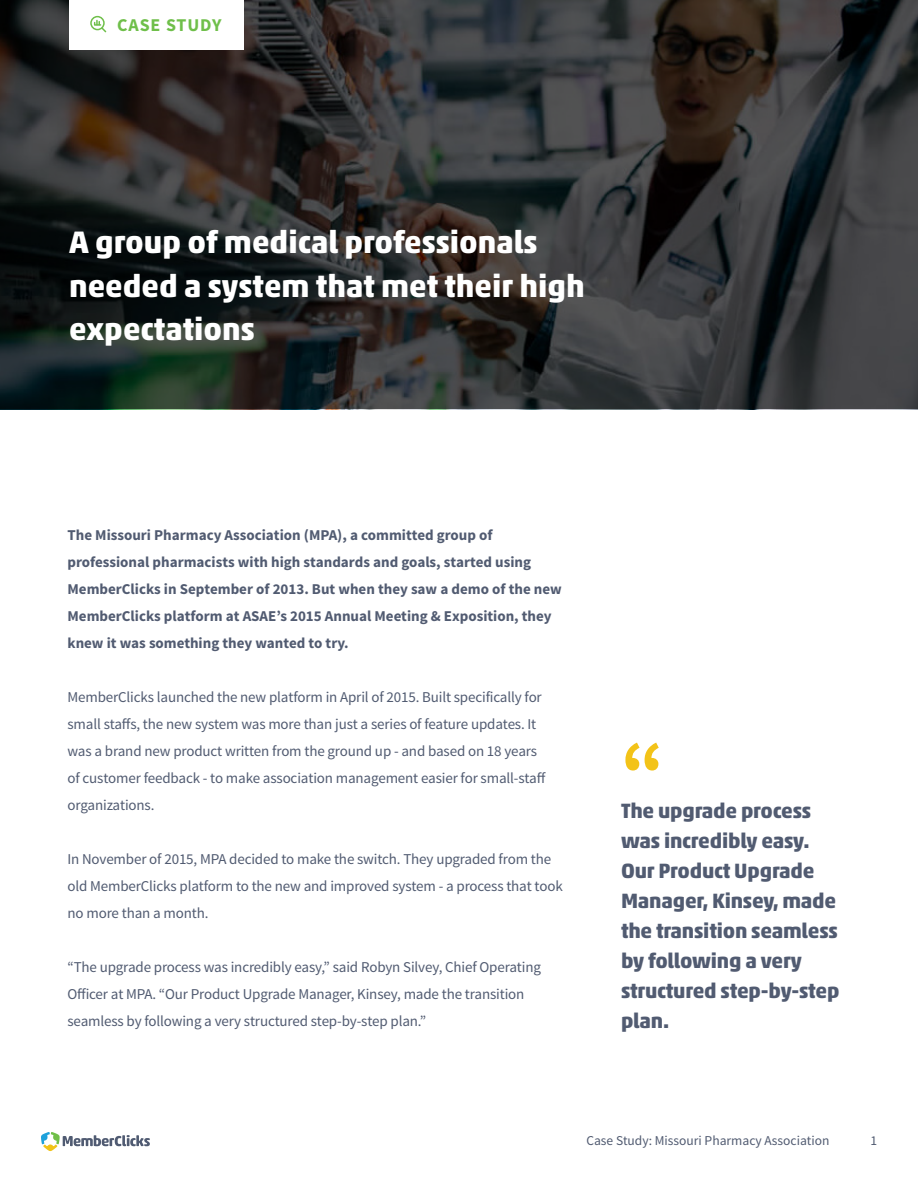
<style>
.page{position:relative;width:918px;height:1188px;background:#fff}
.page>*{position:absolute;margin:0;border:0;box-sizing:border-box;transform-origin:0 0}
.t1{font:700 81px "Source Sans Pro";color:#f3c318}
.t2{font:700 31.5px/43.5px "Akko Pro";color:#fff}
.t3{font:700 21px/30px "Akko Pro";letter-spacing:-.01em;color:#515b71}
.t4{font:700 18px "Source Sans Pro";letter-spacing:.05em;color:#6fbf4a}
.t5{font:15px/27px "Source Sans Pro";letter-spacing:-.01em;color:#515b71}
.t6{font:700 15px/27px "Source Sans Pro";color:#515b71}
.t7{font:13.5px "Source Sans Pro";color:#515b71}
</style>
<div class="page">
<svg style="left:41px;top:1132px;width:109px;height:19px"></svg>
<svg style="left:0;top:0;width:918px;height:409px;background:#2e2f2f"></svg>
<div style="left:69px;top:0;width:174px;height:49px;background:#fff"></div>
<div style="left:90px;top:16px;width:15px;height:14px;border:2px solid #6fbf4a;border-radius:50%"></div>
<svg style="left:94px;top:20px;width:13px;height:13px"></svg>
<p class="t4" style="left:117px;top:13px;width:106px">CASE STUDY</p>
<p class="t2" style="left:69px;top:220px;width:517px">A group of medical professionals needed a system that met their high expectations</p>
<p class="t6" style="left:68px;top:523px;width:496px">The Missouri Pharmacy Association (MPA), a committed group of professional pharmacists with high standards and goals, started using MemberClicks in September of 2013. But when they saw a demo of the new MemberClicks platform at ASAE’s 2015 Annual Meeting &amp; Exposition, they knew it was something they wanted to try.</p>
<p class="t5" style="left:68px;top:684px;width:480px">MemberClicks launched the new platform in April of 2015. Built specifically for small staffs, the new system was more than just a series of feature updates. It was a brand new product written from the ground up - and based on 18 years of customer feedback - to make association management easier for small-staff organizations.</p>
<p class="t5" style="left:68px;top:846px;width:497px">In November of 2015, MPA decided to make the switch. They upgraded from the old MemberClicks platform to the new and improved system - a process that took no more than a month.</p>
<p class="t5" style="left:68px;top:954px;width:475px">“The upgrade process was incredibly easy,” said Robyn Silvey, Chief Operating<br>Officer at MPA. “Our Product Upgrade Manager, Kinsey, made the transition seamless by following a very structured step-by-step plan.”</p>
<p class="t1" style="left:621px;top:719px;width:45px">“</p>
<p class="t3" style="left:621px;top:795px;width:220px">The upgrade process was incredibly easy.<br>Our Product Upgrade<br>Manager, Kinsey, made the transition seamless by following a very structured step-by-step plan.</p>
<p class="t7" style="left:586px;top:1132px;width:245px">Case Study: Missouri Pharmacy Association</p>
<p class="t7" style="left:870px;top:1132px;width:8px">1</p>
</div>
